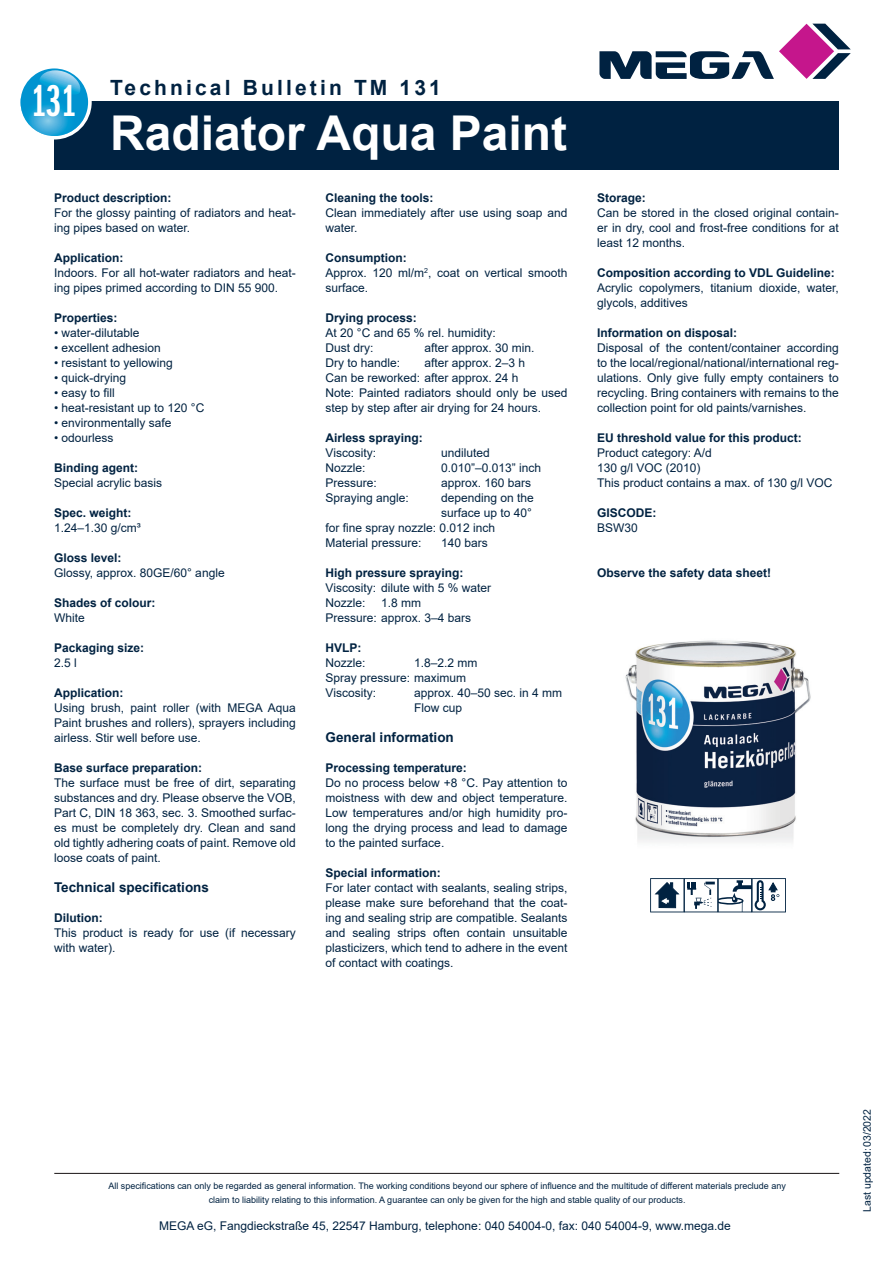
<style>
.page{position:relative;width:893px;height:1263px;background:#fff}
.page>*{position:absolute;margin:0;border:0;box-sizing:border-box;transform-origin:0 0}
.t1{font:700 48px "Arial";color:#fff}
.t2{font:46.2px "ITC Franklin Gothic Std Dm X Cp";color:#fff}
.t3{font:700 21px "Arial";letter-spacing:.15em;color:#002241}
.t4{font:700 13.5px "Arial";color:#002241}
.t5{font:12px/15px "Arial";color:#002241}
.t6{font:700 12px "Arial";color:#002241}
.t7{font:10.5px "Arial";color:#002241}
.t8{font:9px/13.5px "Arial";color:#002241;text-align:center}
</style>
<div class="page">
<div style="left:54px;top:101px;width:785px;height:68px;background:#002241"></div>
<svg style="left:17px;top:65px;width:75px;height:75px"></svg>
<svg style="left:21px;top:68px;width:65px;height:68px"></svg>
<svg style="left:599px;top:24px;width:252px;height:55px"></svg>
<hr style="left:54px;top:1173px;width:785px;height:1px;background:#231f20">
<svg style="left:650px;top:878px;width:136px;height:34px"></svg>
<img style="left:625px;top:640px;width:186px;height:202px">
<h2 class="t2" style="left:32px;top:76px;width:46px">131</h2>
<p class="t3" style="left:110px;top:73px;width:332px">Technical Bulletin TM 131</p>
<p class="t1" style="left:110px;top:99px;width:458px">Radiator Aqua Paint</p>
<p class="t6" style="left:54px;top:189px;width:119px">Product description:</p>
<p class="t5" style="left:54px;top:205px;width:243px">For the glossy painting of radiators and heat&shy;ing pipes based on water.</p>
<p class="t6" style="left:54px;top:249px;width:71px">Application:</p>
<p class="t5" style="left:54px;top:265px;width:243px">Indoors. For all hot-water radiators and heat&shy;ing pipes primed according to DIN 55 900.</p>
<p class="t6" style="left:54px;top:309px;width:65px">Properties:</p>
<p class="t5" style="left:54px;top:325px;width:87px">• water-dilutable</p>
<p class="t5" style="left:54px;top:340px;width:108px">• excellent adhesion</p>
<p class="t5" style="left:54px;top:355px;width:120px">• resistant to yellowing</p>
<p class="t5" style="left:54px;top:370px;width:74px">• quick-drying</p>
<p class="t5" style="left:54px;top:385px;width:62px">• easy to fill</p>
<p class="t5" style="left:54px;top:400px;width:152px">• heat-resistant up to 120 °C</p>
<p class="t5" style="left:54px;top:415px;width:119px">• environmentally safe</p>
<p class="t5" style="left:54px;top:430px;width:61px">• odourless</p>
<p class="t6" style="left:54px;top:459px;width:85px">Binding agent:</p>
<p class="t5" style="left:54px;top:475px;width:110px">Special acrylic basis</p>
<p class="t6" style="left:54px;top:504px;width:79px">Spec. weight:</p>
<p class="t5" style="left:54px;top:520px;width:88px">1.24–1.30 g/cm³</p>
<p class="t6" style="left:54px;top:549px;width:69px">Gloss level:</p>
<p class="t5" style="left:54px;top:565px;width:172px">Glossy, approx. 80GE/60° angle</p>
<p class="t6" style="left:54px;top:594px;width:103px">Shades of colour:</p>
<p class="t5" style="left:54px;top:610px;width:32px">White</p>
<p class="t6" style="left:54px;top:639px;width:92px">Packaging size:</p>
<p class="t5" style="left:54px;top:655px;width:24px">2.5 l</p>
<p class="t6" style="left:54px;top:684px;width:71px">Application:</p>
<p class="t5" style="left:54px;top:700px;width:243px;text-align:justify">Using brush, paint roller (with MEGA Aqua Paint brushes and rollers), sprayers including airless. Stir well before use.</p>
<p class="t6" style="left:54px;top:759px;width:150px">Base surface preparation:</p>
<p class="t5" style="left:54px;top:775px;width:243px;text-align:justify">The surface must be free of dirt, separating substances and dry. Please observe the VOB, Part C, DIN 18 363, sec. 3. Smoothed surfac&shy;es must be completely dry. Clean and sand old tightly adhering coats of paint. Remove old loose coats of paint.</p>
<p class="t4" style="left:54px;top:878px;width:157px">Technical specifications</p>
<p class="t6" style="left:54px;top:909px;width:50px">Dilution:</p>
<p class="t5" style="left:54px;top:925px;width:243px">This product is ready for use (if necessary with water).</p>
<p class="t6" style="left:326px;top:189px;width:110px">Cleaning the tools:</p>
<p class="t5" style="left:326px;top:205px;width:243px">Clean immediately after use using soap and water.</p>
<p class="t6" style="left:326px;top:249px;width:83px">Consumption:</p>
<p class="t5" style="left:326px;top:265px;width:243px">Approx. 120 ml/m<sup>2</sup>, coat on vertical smooth surface.</p>
<p class="t6" style="left:326px;top:309px;width:93px">Drying process:</p>
<p class="t5" style="left:326px;top:325px;width:172px">At 20 °C and 65 % rel. humidity:</p>
<p class="t5" style="left:326px;top:340px;width:50px">Dust dry:</p>
<p class="t5" style="left:425px;top:340px;width:112px">after approx. 30 min.</p>
<p class="t5" style="left:326px;top:355px;width:76px">Dry to handle:</p>
<p class="t5" style="left:425px;top:355px;width:102px">after approx. 2–3 h</p>
<p class="t5" style="left:326px;top:370px;width:195px">Can be reworked: after approx. 24 h</p>
<p class="t5" style="left:326px;top:385px;width:243px">Note: Painted radiators should only be used step by step after air drying for 24 hours.</p>
<p class="t6" style="left:326px;top:429px;width:99px">Airless spraying:</p>
<p class="t5" style="left:326px;top:445px;width:52px">Viscosity:</p>
<p class="t5" style="left:441px;top:445px;width:50px">undiluted</p>
<p class="t5" style="left:326px;top:460px;width:42px">Nozzle:</p>
<p class="t5" style="left:441px;top:460px;width:102px">0.010”–0.013” inch</p>
<p class="t5" style="left:326px;top:475px;width:53px">Pressure:</p>
<p class="t5" style="left:441px;top:475px;width:92px">approx. 160 bars</p>
<p class="t5" style="left:326px;top:490px;width:85px">Spraying angle:</p>
<p class="t5" style="left:441px;top:490px;width:94px">depending on the</p>
<p class="t5" style="left:441px;top:505px;width:92px">surface up to 40°</p>
<p class="t5" style="left:326px;top:520px;width:171px">for fine spray nozzle: 0.012 inch</p>
<p class="t5" style="left:326px;top:535px;width:98px">Material pressure:</p>
<p class="t5" style="left:441px;top:535px;width:48px">140 bars</p>
<p class="t6" style="left:326px;top:564px;width:140px">High pressure spraying:</p>
<p class="t5" style="left:326px;top:580px;width:167px">Viscosity: dilute with 5 % water</p>
<p class="t5" style="left:326px;top:595px;width:42px">Nozzle:</p>
<p class="t5" style="left:381px;top:595px;width:42px">1.8 mm</p>
<p class="t5" style="left:326px;top:610px;width:147px">Pressure: approx. 3–4 bars</p>
<p class="t6" style="left:326px;top:639px;width:37px">HVLP:</p>
<p class="t5" style="left:326px;top:655px;width:42px">Nozzle:</p>
<p class="t5" style="left:414px;top:655px;width:65px">1.8–2.2 mm</p>
<p class="t5" style="left:326px;top:670px;width:142px">Spray pressure: maximum</p>
<p class="t5" style="left:326px;top:685px;width:52px">Viscosity:</p>
<p class="t5" style="left:414px;top:685px;width:150px">approx. 40–50 sec. in 4 mm</p>
<p class="t5" style="left:414px;top:700px;width:50px">Flow cup</p>
<p class="t4" style="left:326px;top:728px;width:130px">General information</p>
<p class="t6" style="left:326px;top:759px;width:143px">Processing temperature:</p>
<p class="t5" style="left:326px;top:775px;width:243px;text-align:justify">Do no process below +8 °C. Pay attention to moistness with dew and object temperature.<br>Low temperatures and/or high humidity pro&shy;long the drying process and lead to damage to the painted surface.</p>
<p class="t6" style="left:326px;top:864px;width:117px">Special information:</p>
<p class="t5" style="left:326px;top:880px;width:243px;text-align:justify">For later contact with sealants, sealing strips, please make sure beforehand that the coat&shy;ing and sealing strip are compatible. Sealants and sealing strips often contain unsuitable plasticizers, which tend to adhere in the event of contact with coatings.</p>
<p class="t6" style="left:597px;top:189px;width:50px">Storage:</p>
<p class="t5" style="left:597px;top:205px;width:243px;text-align:justify">Can be stored in the closed original contain&shy;er in dry, cool and frost-free conditions for at least 12 months.</p>
<p class="t6" style="left:597px;top:264px;width:239px">Composition according to VDL Guideline:</p>
<p class="t5" style="left:597px;top:280px;width:243px">Acrylic copolymers, titanium dioxide, water, glycols, additives</p>
<p class="t6" style="left:597px;top:324px;width:142px">Information on disposal:</p>
<p class="t5" style="left:597px;top:340px;width:243px;text-align:justify">Disposal of the content/container according to the local/regional/national/international reg&shy;ulations. Only give fully empty containers to recycling. Bring containers with remains to the collection point for old paints/varnishes.</p>
<p class="t6" style="left:597px;top:429px;width:206px">EU threshold value for this product:</p>
<p class="t5" style="left:597px;top:445px;width:116px">Product category: A/d</p>
<p class="t5" style="left:597px;top:460px;width:105px">130 g/l VOC (2010)</p>
<p class="t5" style="left:597px;top:475px;width:237px">This product contains a max. of 130 g/l VOC</p>
<p class="t6" style="left:597px;top:504px;width:61px">GISCODE:</p>
<p class="t5" style="left:597px;top:520px;width:42px">BSW30</p>
<p class="t6" style="left:597px;top:564px;width:176px">Observe the safety data sheet!</p>
<p class="t8" style="left:108px;top:1179px;width:679px">All specifications can only be regarded as general information. The working conditions beyond our sphere of influence and the multitude of different materials preclude any claim to liability relating to this information. A guarantee can only be given for the high and stable quality of our products.</p>
<p class="t5" style="left:159px;top:1218px;width:573px">MEGA eG, Fangdieckstraße 45, 22547 Hamburg, telephone: 040 54004-0, fax: 040 54004-9, www.mega.de</p>
<p class="t7" style="left:860px;top:1212px;width:104px;rotate:-90deg">Last updated:03/2022</p>
</div>
